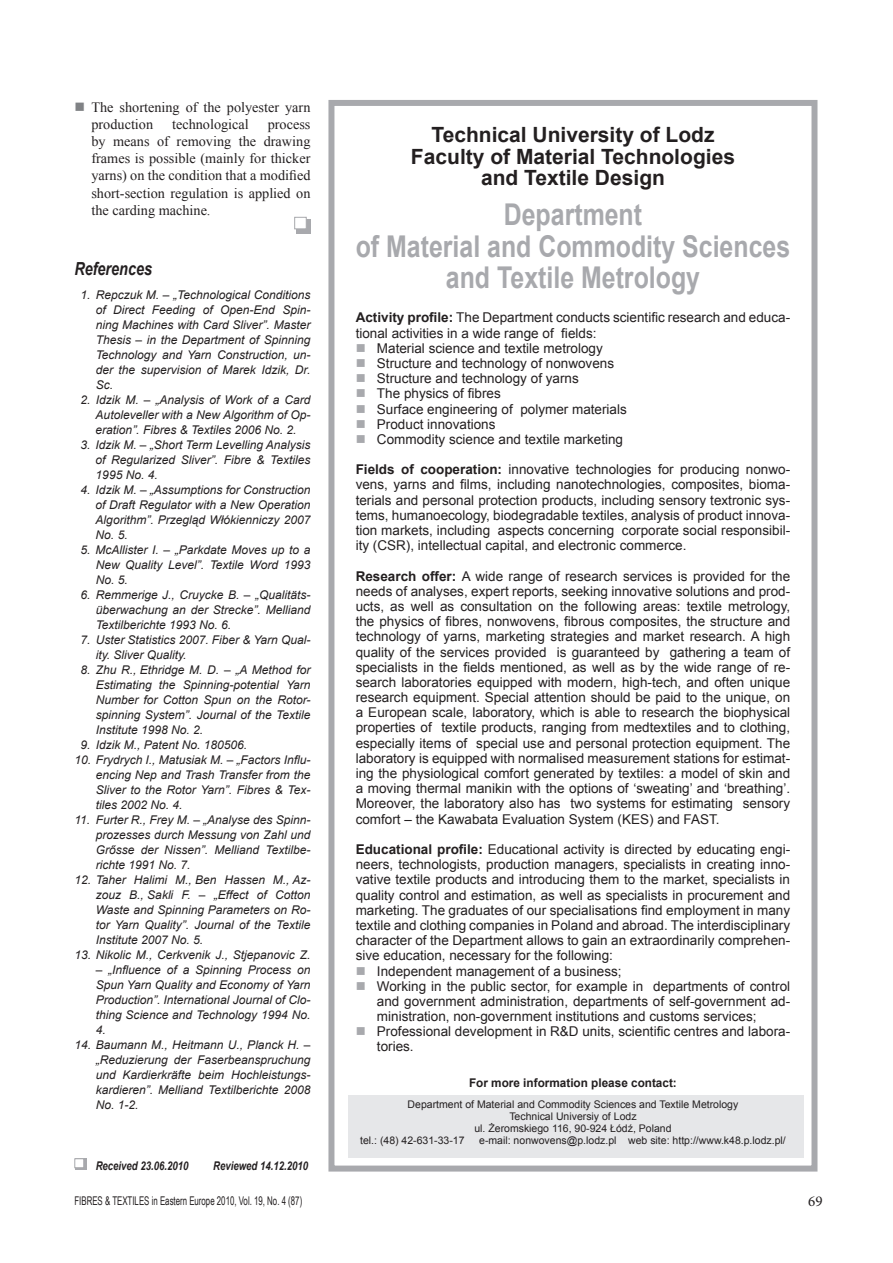
<style>
.page{position:relative;width:893px;height:1263px;background:#fff}
.page>*{position:absolute;margin:0;border:0;box-sizing:border-box;transform-origin:0 0}
.t1{font:700 30px/31.7px "Arial";color:#a8a9ad;text-align:center;scale:.83 1}
.t2{font:700 21px/21.1px "Arial";color:#231f20;text-align:center}
.t3{font:italic 700 18px "Arial";color:#231f20;scale:.8 1}
.t4{font:15px "Minion Pro";color:#231f20}
.t5{font:14.25px/17.1px "Times New Roman";color:#231f20}
.t6{font:13.5px/15.1px "Arial";color:#231f20;text-align:justify}
.t7{font:italic 12px/15px "Arial";color:#231f20;text-align:justify}
.t8{font:12px "Arial Narrow";color:#231f20;scale:.8 1}
.t9{font:italic 700 12px "Arial";color:#231f20;scale:.8 1}
.t10{font:700 12px "Arial";color:#231f20}
.t11{font:10.5px "Arial";color:#231f20}
.s1{color:#808285}
.s2{font-weight:700}
.s3{color:#a8a9ad}
</style>
<div class="page">
<div style="left:296px;top:219px;width:14px;height:14px;background:#a8a9ad"></div>
<div style="left:294px;top:217px;width:13px;height:12px;background:#fff;border:1px solid #a8a9ad"></div>
<div style="left:75px;top:1159px;width:11px;height:11px;background:#a8a9ad"></div>
<div style="left:74px;top:1158px;width:10px;height:10px;background:#fff;border:1px solid #a8a9ad"></div>
<div style="left:348px;top:1095px;width:455px;height:62px;background:#e6e7e9"></div>
<div style="left:328px;top:100px;width:489px;height:1071px;border:6px solid #a8a9ad"></div>
<p class="t5" style="left:91px;top:99px;width:221px;text-indent:-17px"><span class="s1">■</span> The shortening of the polyester yarn production</p>
<p class="t5" style="left:172px;top:116px;width:78px">technological</p>
<p class="t5" style="left:91px;top:116px;width:221px;text-align:justify;text-indent:176px">process by means of removing the drawing frames is possible (mainly for thicker yarns) on the condition that a modified short-section regulation is applied on the carding machine.</p>
<h3 class="t3" style="left:74px;top:257px;width:99px">References</h3>
<p class="t7" style="left:96px;top:287px;width:216px;text-indent:-15px">1. Repczuk M. – „Technological Conditions of Direct Feeding of Open-End Spin&shy;ning Machines with Card Sliver”. Master Thesis – in the Department of Spinning Technology and Yarn Construction, un&shy;der the supervision of Marek Idzik, Dr.<br>Sc.</p>
<p class="t7" style="left:96px;top:392px;width:216px;text-indent:-15px">2. Idzik M. – „Analysis of Work of a Card Autoleveller with a New Algorithm of Op&shy;eration”. Fibres &amp; Textiles 2006 No. 2.</p>
<p class="t7" style="left:96px;top:437px;width:216px;text-indent:-15px">3. Idzik M. – „Short Term Levelling Analysis of Regularized Sliver”. Fibre &amp; Textiles 1995 No. 4.</p>
<p class="t7" style="left:96px;top:482px;width:216px;text-indent:-15px">4. Idzik M. – „Assumptions for Construction of Draft Regulator with a New Operation Algorithm”. Przegląd Włókienniczy 2007<br>No. 5.</p>
<p class="t7" style="left:96px;top:542px;width:216px;text-indent:-15px">5. McAllister I. – „Parkdate Moves up to a New Quality Level”. Textile Word 1993<br>No. 5.</p>
<p class="t7" style="left:96px;top:587px;width:216px;text-indent:-15px">6. Remmerige J., Cruycke B. – „Qualitäts&shy;überwachung an der Strecke”. Melliand Textilberichte 1993 No. 6.</p>
<p class="t7" style="left:96px;top:632px;width:216px;text-indent:-15px">7. Uster Statistics 2007. Fiber &amp; Yarn Qual&shy;ity. Sliver Quality.</p>
<p class="t7" style="left:96px;top:662px;width:216px;text-indent:-15px">8. Zhu R., Ethridge M. D. – „A Method for Estimating the Spinning-potential Yarn Number for Cotton Spun on the Rotor&shy;spinning System”. Journal of the Textile Institute 1998 No. 2.</p>
<p class="t7" style="left:80px;top:737px;width:168px">9. Idzik M., Patent No. 180506.</p>
<p class="t7" style="left:96px;top:752px;width:216px;text-indent:-21px">10. Frydrych I., Matusiak M. – „Factors Influ&shy;encing Nep and Trash Transfer from the Sliver to the Rotor Yarn”. Fibres &amp; Tex&shy;tiles 2002 No. 4.</p>
<p class="t7" style="left:96px;top:812px;width:216px;text-indent:-21px">11. Furter R., Frey M. – „Analyse des Spinn&shy;prozesses durch Messung von Zahl und Grősse der Nissen”. Melliand Textilbe&shy;richte 1991 No. 7.</p>
<p class="t7" style="left:96px;top:872px;width:216px;text-indent:-21px">12. Taher Halimi M., Ben Hassen M., Az&shy;zouz B., Sakli F. – „Effect of Cotton Waste and Spinning Parameters on Ro&shy;tor Yarn Quality”. Journal of the Textile Institute 2007 No. 5.</p>
<p class="t7" style="left:74px;top:947px;width:238px">13. Nikolic M., Cerkvenik J., Stjepanovic Z.</p>
<p class="t7" style="left:96px;top:962px;width:216px">– „Influence of a Spinning Process on Spun Yarn Quality and Economy of Yarn Production”. International Journal of Clo&shy;thing Science and Technology 1994 No.<br>4.</p>
<p class="t7" style="left:96px;top:1037px;width:216px;text-indent:-21px">14. Baumann M., Heitmann U., Planck H. – „Reduzierung der Faserbeanspruchung und Kardierkräfte beim Hochleistungs&shy;kardieren”. Melliand Textilberichte 2008<br>No. 1-2.</p>
<p class="t9" style="left:96px;top:1158px;width:118px">Received 23.06.2010</p>
<p class="t9" style="left:213px;top:1158px;width:120px">Reviewed 14.12.2010</p>
<h2 class="t2" style="left:411px;top:125px;width:326px">Technical University of Lodz<br>Faculty of Material Technologies and Textile Design</h2>
<h1 class="t1" style="left:356px;top:200px;width:525px">Department<br>of Material and Commodity Sciences and Textile Metrology</h1>
<p class="t6" style="left:356px;top:310px;width:436px"><span class="s2">Activity profile:</span> The Department conducts scientific research and educa&shy;tional activities in a wide range of fields:</p>
<p class="t6" style="left:356px;top:341px;width:249px"><span class="s3">■</span> Material science and textile metrology</p>
<p class="t6" style="left:356px;top:356px;width:260px"><span class="s3">■</span> Structure and technology of nonwovens</p>
<p class="t6" style="left:356px;top:371px;width:225px"><span class="s3">■</span> Structure and technology of yarns</p>
<p class="t6" style="left:356px;top:386px;width:147px"><span class="s3">■</span> The physics of fibres</p>
<p class="t6" style="left:356px;top:401px;width:273px"><span class="s3">■</span> Surface engineering of polymer materials</p>
<p class="t6" style="left:356px;top:416px;width:141px"><span class="s3">■</span> Product innovations</p>
<p class="t6" style="left:356px;top:432px;width:269px"><span class="s3">■</span> Commodity science and textile marketing</p>
<p class="t6" style="left:356px;top:462px;width:436px"><span class="s2">Fields of cooperation:</span> innovative technologies for producing nonwo&shy;vens, yarns and films, including nanotechnologies, composites, bioma&shy;terials and personal protection products, including sensory textronic sys&shy;tems, humanoecology, biodegradable textiles, analysis of product innova&shy;tion markets, including aspects concerning corporate social responsibil&shy;ity (CSR), intellectual capital, and electronic commerce.</p>
<p class="t6" style="left:356px;top:568px;width:436px"><span class="s2">Research offer:</span> A wide range of research services is provided for the needs of analyses, expert reports, seeking innovative solutions and prod&shy;ucts, as well as consultation on the following areas: textile metrology, the physics of fibres, nonwovens, fibrous composites, the structure and technology of yarns, marketing strategies and market research. A high quality of the services provided is guaranteed by gathering a team of specialists in the fields mentioned, as well as by the wide range of re&shy;search laboratories equipped with modern, high-tech, and often unique research equipment. Special attention should be paid to the unique, on a European scale, laboratory, which is able to research the biophysical properties of textile products, ranging from medtextiles and to clothing, especially items of special use and personal protection equipment. The laboratory is equipped with normalised measurement stations for estimat&shy;ing the physiological comfort generated by textiles: a model of skin and a moving thermal manikin with the options of ‘sweating’ and ‘breathing’.<br>Moreover, the laboratory also has two systems for estimating sensory comfort – the Kawabata Evaluation System (KES) and FAST.</p>
<p class="t6" style="left:356px;top:842px;width:436px"><span class="s2">Educational profile:</span> Educational activity is directed by educating engi&shy;neers, technologists, production managers, specialists in creating inno&shy;vative textile products and introducing them to the market, specialists in quality control and estimation, as well as specialists in procurement and marketing. The graduates of our specialisations find employment in many textile and clothing companies in Poland and abroad. The interdisciplinary character of the Department allows to gain an extraordinarily comprehen&shy;sive education, necessary for the following:</p>
<p class="t6" style="left:356px;top:963px;width:267px"><span class="s3">■</span> Independent management of a business;</p>
<p class="t6" style="left:377px;top:978px;width:415px;text-indent:-21px"><span class="s3">■</span> Working in the public sector, for example in departments of control and government administration, departments of self-government ad&shy;ministration, non-government institutions and customs services;</p>
<p class="t6" style="left:377px;top:1024px;width:415px;text-indent:-21px"><span class="s3">■</span> Professional development in R&amp;D units, scientific centres and labora&shy;tories.</p>
<p class="t10" style="left:469px;top:1075px;width:209px">For more information please contact:</p>
<p class="t11" style="left:408px;top:1097px;width:332px">Department of Material and Commodity Sciences and Textile Metrology</p>
<p class="t11" style="left:509px;top:1109px;width:129px">Technical Universiy of Lodz</p>
<p class="t11" style="left:474px;top:1121px;width:199px">ul. Żeromskiego 116, 90-924 Łódź, Poland</p>
<p class="t11" style="left:360px;top:1134px;width:106px">tel.: (48) 42-631-33-17</p>
<p class="t11" style="left:479px;top:1134px;width:308px">e-mail: nonwovens@p.lodz.pl web site: http://www.k48.p.lodz.pl/</p>
<p class="t8" style="left:74px;top:1191px;width:286px">FIBRES &amp; TEXTILES in Eastern Europe 2010, Vol. 19, No. 4 (87)</p>
<p class="t4" style="left:808px;top:1191px;width:16px">69</p>
</div>
